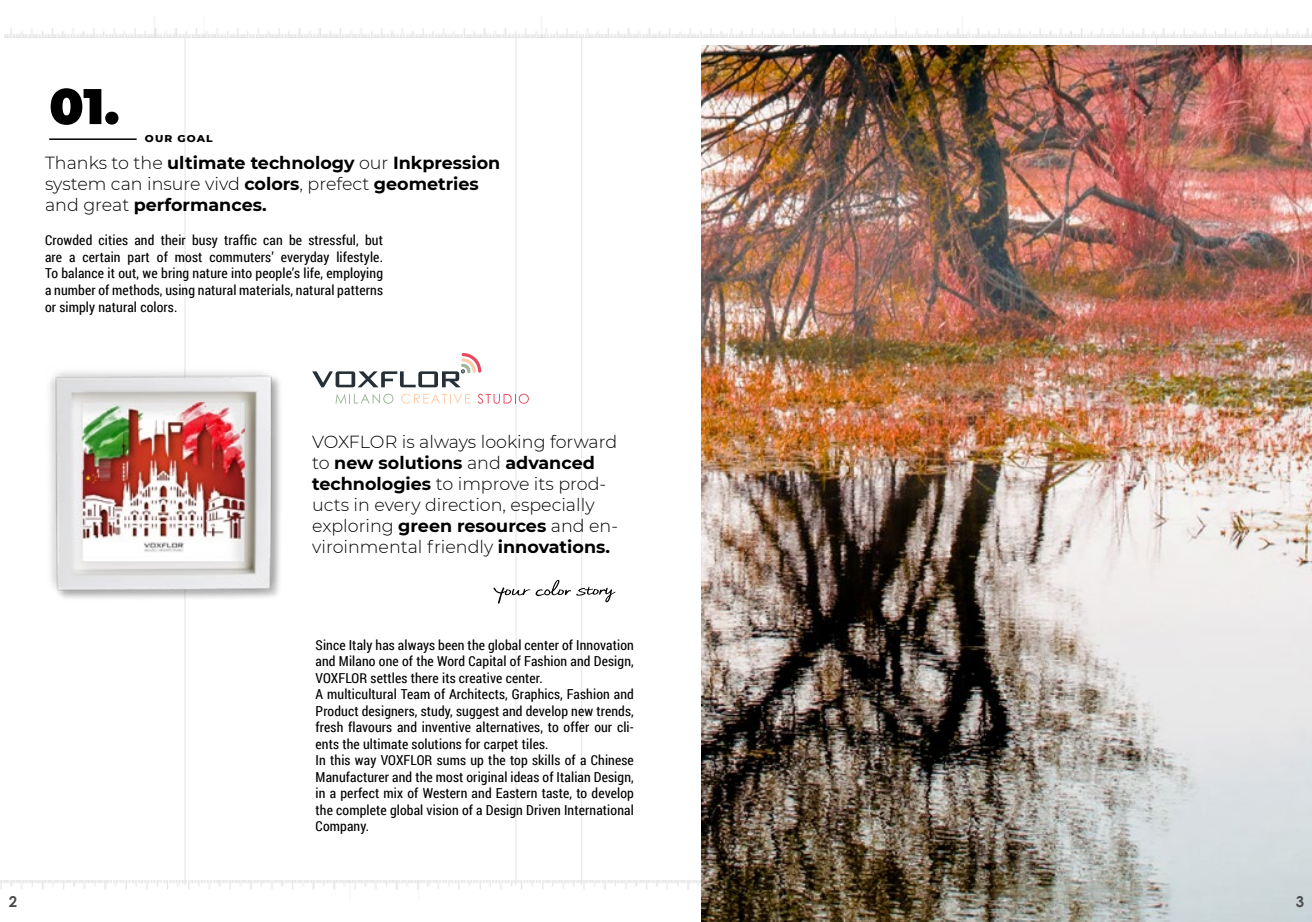
<style>
.page{position:relative;width:1312px;height:922px;background:#fff}
.page>*{position:absolute;margin:0;border:0;box-sizing:border-box;transform-origin:0 0}
.t1{font:900 50px "Montserrat Alternates";color:#000}
.t2{font:300 17.5px/21px "Montserrat";color:#000}
.t3{font:700 17.5px/21px "Montserrat";color:#000}
.t4{font:700 15px "Century Gothic";color:#4d4d4f}
.t5{font:13.75px/16.5px "Roboto Condensed";letter-spacing:.01em;color:#000;text-align:justify}
.t6{font:800 10.12px "Montserrat";letter-spacing:.1em;color:#000;scale:1.05 1}
.s1{font-weight:300}
.s2{font-weight:700}
</style>
<div class="page">
<img style="left:0;top:880px;width:701px;height:9px">
<img style="left:4px;top:28px;width:1307px;height:9px">
<hr style="left:184px;top:37px;width:1px;height:848px;background:#e7e7e7">
<hr style="left:515px;top:37px;width:1px;height:848px;background:#e7e7e7">
<hr style="left:581px;top:37px;width:1px;height:848px;background:#e7e7e7">
<hr style="left:868px;top:37px;width:1px;height:848px;background:#e7e7e7">
<hr style="left:1155px;top:37px;width:1px;height:848px;background:#e7e7e7">
<hr style="left:1270px;top:37px;width:1px;height:848px;background:#e7e7e7">
<img style="left:701px;top:46px;width:610px;height:875px">
<svg style="left:493px;top:579px;width:122px;height:24px"></svg>
<svg style="left:312px;top:353px;width:169px;height:34px"></svg>
<svg style="left:335px;top:393px;width:58px;height:10px"></svg>
<svg style="left:401px;top:393px;width:69px;height:10px"></svg>
<svg style="left:477px;top:393px;width:51px;height:10px"></svg>
<img style="left:49px;top:363px;width:231px;height:239px">
<hr style="left:49px;top:138px;width:88px;height:2px;background:#000">
<h1 class="t1" style="left:49px;top:69px;width:72px">01.</h1>
<p class="t6" style="left:145px;top:131px;width:66px">OUR GOAL</p>
<p class="t3" style="left:45px;top:151px;width:456px"><span class="s1">Thanks to the</span> ultimate technology <span class="s1">our</span> Inkpression <span class="s1">system can insure vivd</span> colors<span class="s1">, prefect</span> geometries <span class="s1">and great</span> performances.</p>
<p class="t5" style="left:45px;top:232px;width:339px">Crowded cities and their busy traffic can be stressful, but are a certain part of most commuters’ everyday lifestyle.<br>To balance it out, we bring nature into people’s life, employing a number of methods, using natural materials, natural patterns or simply natural colors.</p>
<p class="t2" style="left:312px;top:431px;width:307px">VOXFLOR is always looking forward to <span class="s2">new solutions</span> and <span class="s2">advanced technologies</span> to improve its prod&shy;ucts in every direction, especially exploring <span class="s2">green resources</span> and en&shy;viroinmental friendly <span class="s2">innovations.</span></p>
<p class="t5" style="left:315px;top:636px;width:320px;text-align:left">Since Italy has always been the global center of Innovation and Milano one of the Word Capital of Fashion and Design, VOXFLOR settles there its creative center.<br>A multicultural Team of Architects, Graphics, Fashion and Product designers, study, suggest and develop new trends, fresh flavours and inventive alternatives, to offer our cli&shy;ents the ultimate solutions for carpet tiles.<br>In this way VOXFLOR sums up the top skills of a Chinese Manufacturer and the most original ideas of Italian Design, in a perfect mix of Western and Eastern taste, to develop the complete global vision of a Design Driven International Company.</p>
<p class="t4" style="left:9px;top:889px;width:10px">2</p>
<p class="t4" style="left:1295px;top:889px;width:10px">3</p>
</div>
